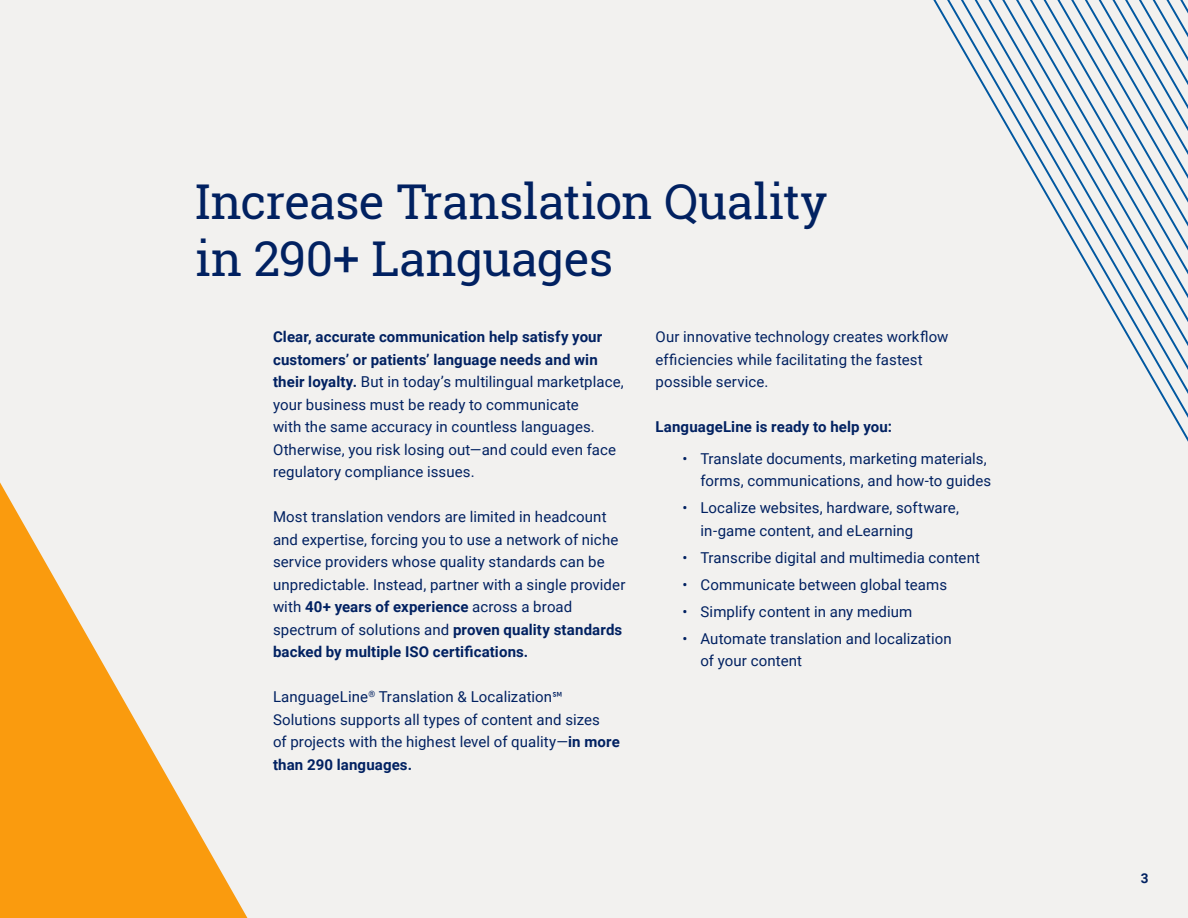
<style>
.page{position:relative;width:1188px;height:918px;background:#fff}
.page>*{position:absolute;margin:0;border:0;box-sizing:border-box;transform-origin:0 0}
.t1{font:48px/57px "Roboto Slab";letter-spacing:-.01em;color:#012161}
.t2{font:15px/22.5px "Roboto";letter-spacing:.005em;color:#012161}
.t3{font:700 15px "Roboto";letter-spacing:.01em;color:#012161}
.t4{font:700 13.5px "Roboto";color:#012161}
.s1{font-weight:700}
.s2{font-family:"Source Sans Pro"}
</style>
<div class="page">
<div style="left:0;top:0;width:1187px;height:917px;background:#f2f1ef"></div>
<svg style="left:0;top:482px;width:247px;height:436px;fill:#fa9b0e"></svg>
<svg style="left:933px;top:0;width:255px;height:572px"></svg>
<h1 class="t1" style="left:195px;top:173px;width:634px">Increase Translation Quality in 290+ Languages</h1>
<p class="t2" style="left:273px;top:325px;width:352px"><span class="s1">Clear, accurate communication help satisfy your customers’ or patients’ language needs and win their loyalty.</span> But in today’s multilingual marketplace, your business must be ready to communicate<br>with the same accuracy in countless languages.<br>Otherwise, you risk losing out—and could even face regulatory compliance issues.</p>
<p class="t2" style="left:273px;top:505px;width:354px">Most translation vendors are limited in headcount and expertise, forcing you to use a network of niche service providers whose quality standards can be unpredictable. Instead, partner with a single provider with <span class="s1">40+ years of experience</span> across a broad spectrum of solutions and <span class="s1">proven quality standards backed by multiple ISO certifications.</span></p>
<p class="t2" style="left:273px;top:685px;width:348px">LanguageLine<sup>®</sup> Translation &amp; Localization<span class="s2">℠ </span>Solutions supports all types of content and sizes<br>of projects with the highest level of quality—<span class="s1">in more than 290 languages.</span></p>
<p class="t2" style="left:656px;top:325px;width:294px">Our innovative technology creates workflow efficiencies while facilitating the fastest possible service.</p>
<p class="t3" style="left:656px;top:416px;width:238px">LanguageLine is ready to help you:</p>
<p class="t2" style="left:683px;top:446px;width:310px;text-align:right">• Translate documents, marketing materials, forms, communications, and how-to guides</p>
<p class="t2" style="left:701px;top:496px;width:260px;text-indent:-18px">• Localize websites, hardware, software, in-game content, and eLearning</p>
<p class="t2" style="left:683px;top:545px;width:299px">• Transcribe digital and multimedia content</p>
<p class="t2" style="left:683px;top:572px;width:266px">• Communicate between global teams</p>
<p class="t2" style="left:683px;top:599px;width:231px">• Simplify content in any medium</p>
<p class="t2" style="left:701px;top:626px;width:253px;text-indent:-18px">• Automate translation and localization of your content</p>
<p class="t4" style="left:1141px;top:868px;width:9px">3</p>
</div>
